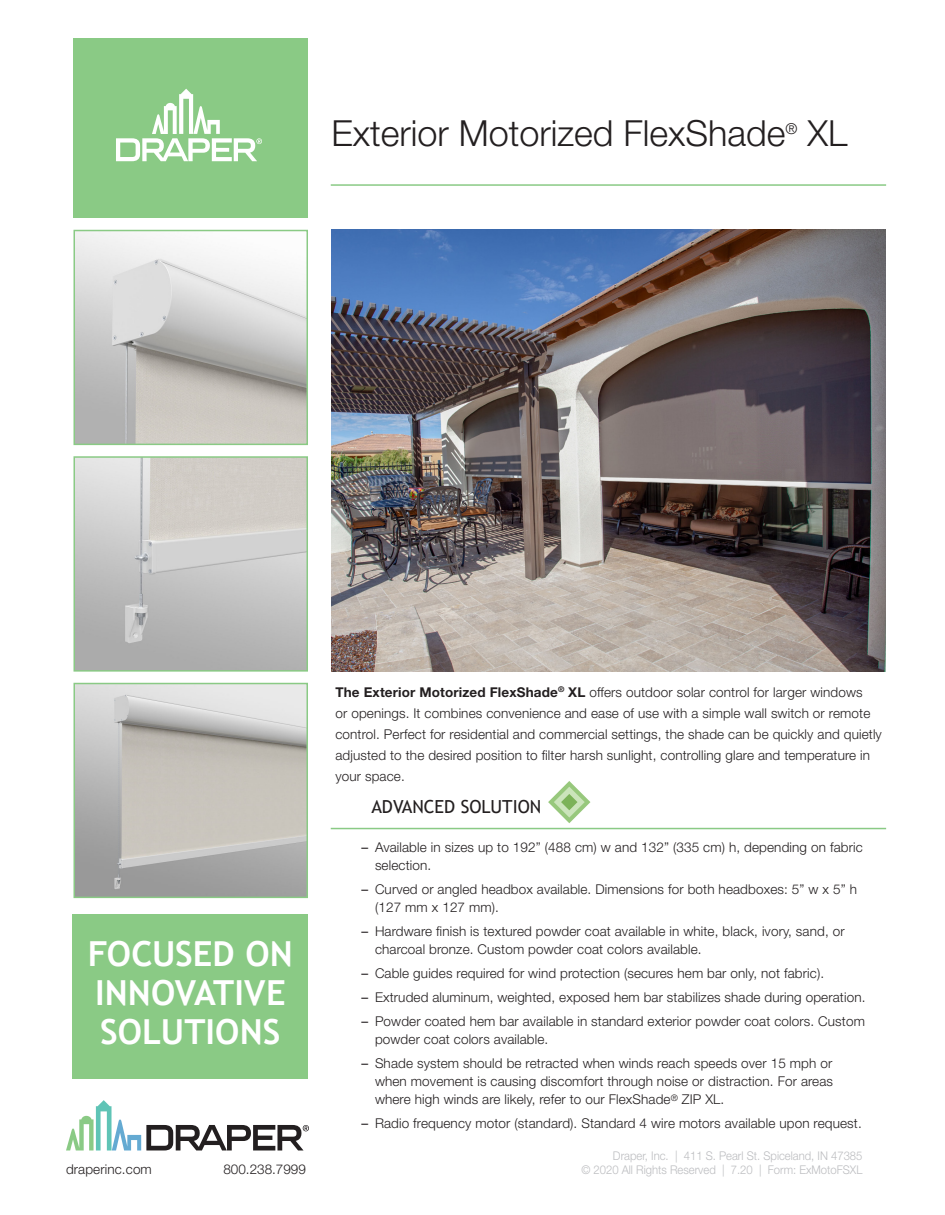
<style>
.page{position:relative;width:945px;height:1215px;background:#fff}
.page>*{position:absolute;margin:0;border:0;box-sizing:border-box;transform-origin:0 0}
.BODY_COPY{font:300 36px "Helvetica Neue LT Std";color:#231f20}
.BODY_COPY-2{font:700 34.5px/39px "Trebuchet MS";letter-spacing:.005em;color:#fff}
.SMALL_HEADER{font:18px "Trebuchet MS";color:#231f20}
.BODY_COPY-3{font:300 15px "Helvetica Neue LT Std";color:#231f20}
.BODY_COPY-4{font:300 13.5px/18px "Helvetica Neue LT Std";letter-spacing:.01em;color:#231f20}
.t1{font:300 12px/13.5px "Helvetica Neue LT Std";color:#bcbdc0;text-align:right;scale:.94 1}
.s1{font-weight:700}
.s2{font-weight:400}
</style>
<div class="page">
<hr style="left:331px;top:184px;width:555px;height:2px;background:#8aca85">
<hr style="left:331px;top:828px;width:555px;height:1px;background:#8aca85">
<img style="left:77px;top:686px;width:228px;height:209px">
<div style="left:74px;top:683px;width:234px;height:215px;border:2px solid #8aca85"></div>
<img style="left:77px;top:459px;width:228px;height:210px">
<div style="left:74px;top:456px;width:234px;height:216px;border:2px solid #8aca85"></div>
<img style="left:77px;top:233px;width:228px;height:209px">
<div style="left:74px;top:230px;width:234px;height:215px;border:2px solid #8aca85"></div>
<img style="left:331px;top:230px;width:554px;height:442px">
<div style="left:73px;top:914px;width:235px;height:164px;background:#8aca85"></div>
<svg style="left:66px;top:1100px;width:243px;height:50px"></svg>
<div style="left:73px;top:21px;width:235px;height:197px;background:#8aca85"></div>
<svg style="left:116px;top:89px;width:146px;height:72px"></svg>
<div style="left:0;top:0;width:945px;height:38px;background:#fff"></div>
<svg style="left:548px;top:781px;width:42px;height:42px"></svg>
<p class="BODY_COPY" style="left:332px;top:111px;width:456px">Exterior Motorized FlexShade</p>
<p class="BODY_COPY-3" style="left:786px;top:119px;width:13px">®</p>
<p class="BODY_COPY" style="left:808px;top:111px;width:41px">XL</p>
<p class="BODY_COPY-2" style="left:88px;top:935px;width:207px">FOCUSED ON<br>INNOVATIVE<br>SOLUTIONS</p>
<p class="BODY_COPY-4" style="left:66px;top:1160px;width:87px">draperinc.com</p>
<p class="BODY_COPY-4" style="left:223px;top:1160px;width:84px">800.238.7999</p>
<p class="BODY_COPY-4" style="left:335px;top:681px;width:548px;line-height:21px"><span class="s1">The Exterior Motorized FlexShade</span><sup>®</sup> <span class="s1">XL</span> offers outdoor solar control for larger windows<br>or openings. It combines convenience and ease of use with a simple wall switch or remote control. Perfect for residential and commercial settings, the shade can be quickly and quietly adjusted to the desired position to filter harsh sunlight, controlling glare and temperature in your space.</p>
<p class="SMALL_HEADER" style="left:371px;top:795px;width:171px">ADVANCED SOLUTION</p>
<p class="BODY_COPY-4" style="left:375px;top:838px;width:489px;text-indent:-14px"><span class="s2">–</span> Available in sizes up to 192” (488 cm) w and 132” (335 cm) h, depending on fabric selection.</p>
<p class="BODY_COPY-4" style="left:375px;top:880px;width:483px;text-indent:-14px"><span class="s2">–</span> Curved or angled headbox available. Dimensions for both headboxes: 5” w x 5” h (127 mm x 127 mm).</p>
<p class="BODY_COPY-4" style="left:375px;top:922px;width:471px;text-indent:-14px"><span class="s2">–</span> Hardware finish is textured powder coat available in white, black, ivory, sand, or charcoal bronze. Custom powder coat colors available.</p>
<p class="BODY_COPY-4" style="left:362px;top:964px;width:464px"><span class="s2">–</span> Cable guides required for wind protection (secures hem bar only, not fabric).</p>
<p class="BODY_COPY-4" style="left:362px;top:988px;width:505px"><span class="s2">–</span> Extruded aluminum, weighted, exposed hem bar stabilizes shade during operation.</p>
<p class="BODY_COPY-4" style="left:375px;top:1012px;width:491px;text-indent:-14px"><span class="s2">–</span> Powder coated hem bar available in standard exterior powder coat colors. Custom powder coat colors available.</p>
<p class="BODY_COPY-4" style="left:375px;top:1054px;width:460px;text-align:justify;text-indent:-14px"><span class="s2">–</span> Shade system should be retracted when winds reach speeds over 15 mph or when movement is causing discomfort through noise or distraction. For areas where high winds are likely, refer to our FlexShade<sup>®</sup> ZIP XL.</p>
<p class="BODY_COPY-4" style="left:362px;top:1114px;width:502px"><span class="s2">–</span> Radio frequency motor (standard). Standard 4 wire motors available upon request.</p>
<p class="t1" style="left:581px;top:1149px;width:301px">Draper, Inc. | 411 S. Pearl St. Spiceland, IN 47385<br>© 2020 All Rights Reserved | 7.20 | Form: ExMotoFSXL</p>
</div>
